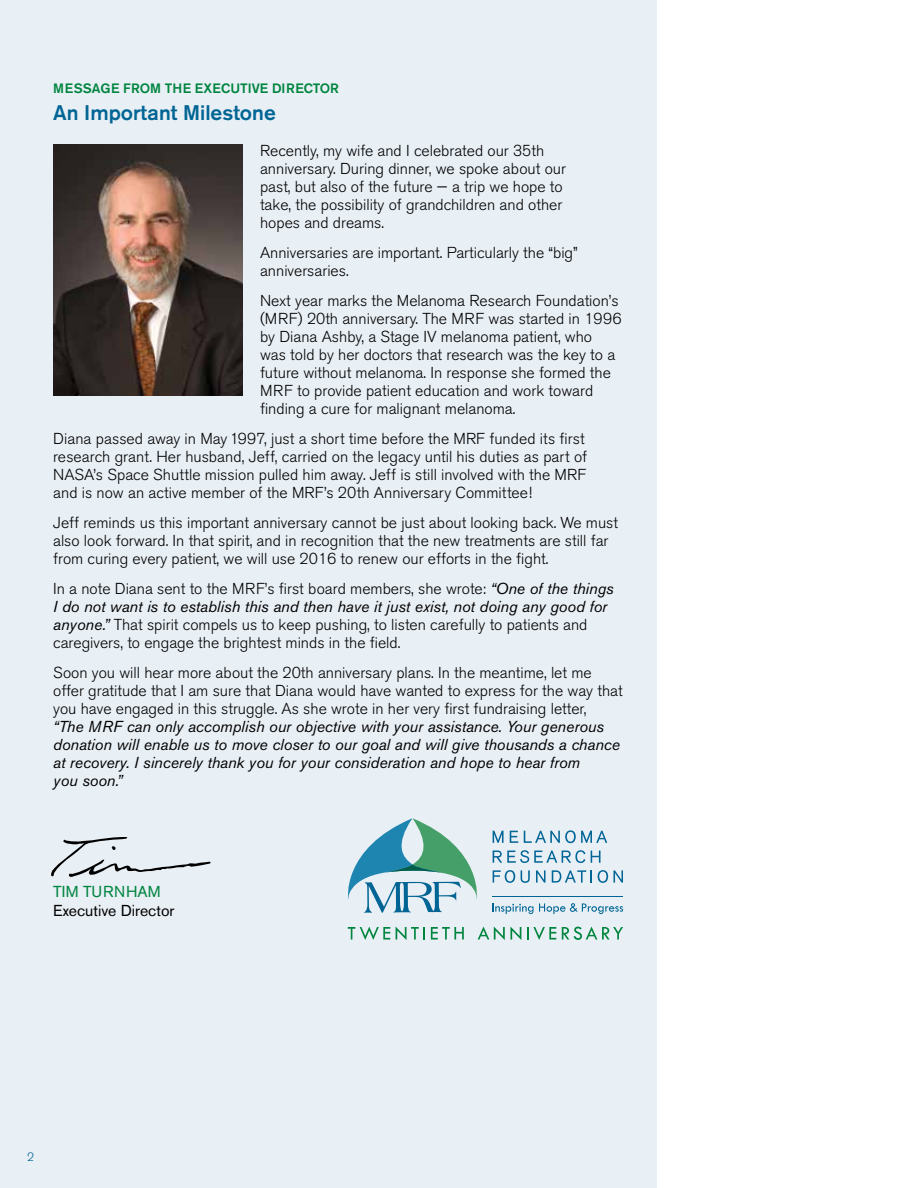
<style>
.page{position:relative;width:918px;height:1188px;background:#fff}
.page>*{position:absolute;margin:0;border:0;box-sizing:border-box;transform-origin:0 0}
.t1{font:500 21px "Akzidenz Grotesk BE";color:#006594}
.t2{font:300 15.75px/18px "Akzidenz Grotesk BE";color:#000}
.t3{font:italic 15.75px/18px "Akzidenz Grotesk BE";color:#000}
.t4{font:15.75px "Akzidenz Grotesk BE";color:#000}
.t5{font:15.75px "Akzidenz Grotesk BE";letter-spacing:.02em;color:#00853f}
.t6{font:500 13.5px "Akzidenz Grotesk BE";color:#00853f}
.t7{font:300 12px "Akzidenz Grotesk BE";color:#006594}
.s1{font-weight:400;font-style:italic}
</style>
<div class="page">
<div style="left:0;top:0;width:657px;height:1188px;background:#e8eff5"></div>
<svg style="left:51px;top:837px;width:160px;height:39px"></svg>
<img style="left:53px;top:144px;width:190px;height:252px">
<hr style="left:493px;top:897px;width:130px;height:1px;background:#006594">
<svg style="left:493px;top:831px;width:11px;height:12px"></svg>
<svg style="left:510px;top:831px;width:8px;height:12px"></svg>
<svg style="left:524px;top:830px;width:83px;height:13px"></svg>
<svg style="left:493px;top:850px;width:92px;height:13px"></svg>
<svg style="left:591px;top:851px;width:9px;height:12px"></svg>
<svg style="left:493px;top:870px;width:22px;height:13px"></svg>
<svg style="left:521px;top:870px;width:9px;height:13px"></svg>
<svg style="left:536px;top:870px;width:10px;height:13px"></svg>
<svg style="left:552px;top:870px;width:40px;height:13px"></svg>
<svg style="left:598px;top:870px;width:25px;height:13px"></svg>
<svg style="left:493px;top:903px;width:40px;height:11px"></svg>
<svg style="left:539px;top:903px;width:84px;height:11px"></svg>
<svg style="left:348px;top:927px;width:42px;height:13px"></svg>
<svg style="left:396px;top:927px;width:29px;height:13px"></svg>
<svg style="left:431px;top:927px;width:33px;height:13px"></svg>
<svg style="left:478px;top:927px;width:43px;height:13px"></svg>
<svg style="left:527px;top:927px;width:29px;height:13px"></svg>
<svg style="left:562px;top:927px;width:61px;height:13px"></svg>
<svg style="left:348px;top:818px;width:129px;height:95px"></svg>
<p class="t6" style="left:53px;top:80px;width:287px">MESSAGE FROM THE EXECUTIVE DIRECTOR</p>
<h1 class="t1" style="left:53px;top:100px;width:224px">An Important Milestone</h1>
<p class="t2" style="left:260px;top:142px;width:307px">Recently, my wife and I celebrated our 35th anniversary. During dinner, we spoke about our past, but also of the future — a trip we hope to take, the possibility of grandchildren and other hopes and dreams.</p>
<p class="t2" style="left:260px;top:244px;width:319px">Anniversaries are important. Particularly the “big” anniversaries.</p>
<p class="t2" style="left:260px;top:292px;width:363px">Next year marks the Melanoma Research Foundation’s (MRF) 20th anniversary. The MRF was started in 1996 by Diana Ashby, a Stage IV melanoma patient, who was told by her doctors that research was the key to a future without melanoma. In response she formed the MRF to provide patient education and work toward finding a cure for malignant melanoma.</p>
<p class="t2" style="left:53px;top:430px;width:535px">Diana passed away in May 1997, just a short time before the MRF funded its first research grant. Her husband, Jeff, carried on the legacy until his duties as part of NASA’s Space Shuttle mission pulled him away. Jeff is still involved with the MRF and is now an active member of the MRF’s 20th Anniversary Committee!</p>
<p class="t2" style="left:53px;top:514px;width:566px">Jeff reminds us this important anniversary cannot be just about looking back. We must also look forward. In that spirit, and in recognition that the new treatments are still far from curing every patient, we will use 2016 to renew our efforts in the fight.</p>
<p class="t2" style="left:53px;top:580px;width:562px">In a note Diana sent to the MRF’s first board members, she wrote: <span class="s1">“One of the things I do not want is to establish this and then have it just exist, not doing any good for anyone.”</span> That spirit compels us to keep pushing, to listen carefully to patients and caregivers, to engage the brightest minds in the field.</p>
<p class="t2" style="left:53px;top:664px;width:571px">Soon you will hear more about the 20th anniversary plans. In the meantime, let me offer gratitude that I am sure that Diana would have wanted to express for the way that you have engaged in this struggle. As she wrote in her very first fundraising letter,</p>
<p class="t3" style="left:53px;top:717px;width:568px">“The MRF can only accomplish our objective with your assistance. Your generous donation will enable us to move closer to our goal and will give thousands a chance at recovery. I sincerely thank you for your consideration and hope to hear from<br>you soon.”</p>
<p class="t5" style="left:53px;top:882px;width:109px">TIM TURNHAM</p>
<p class="t4" style="left:53px;top:901px;width:123px">Executive Director</p>
<p class="t7" style="left:27px;top:1150px;width:8px">2</p>
</div>
